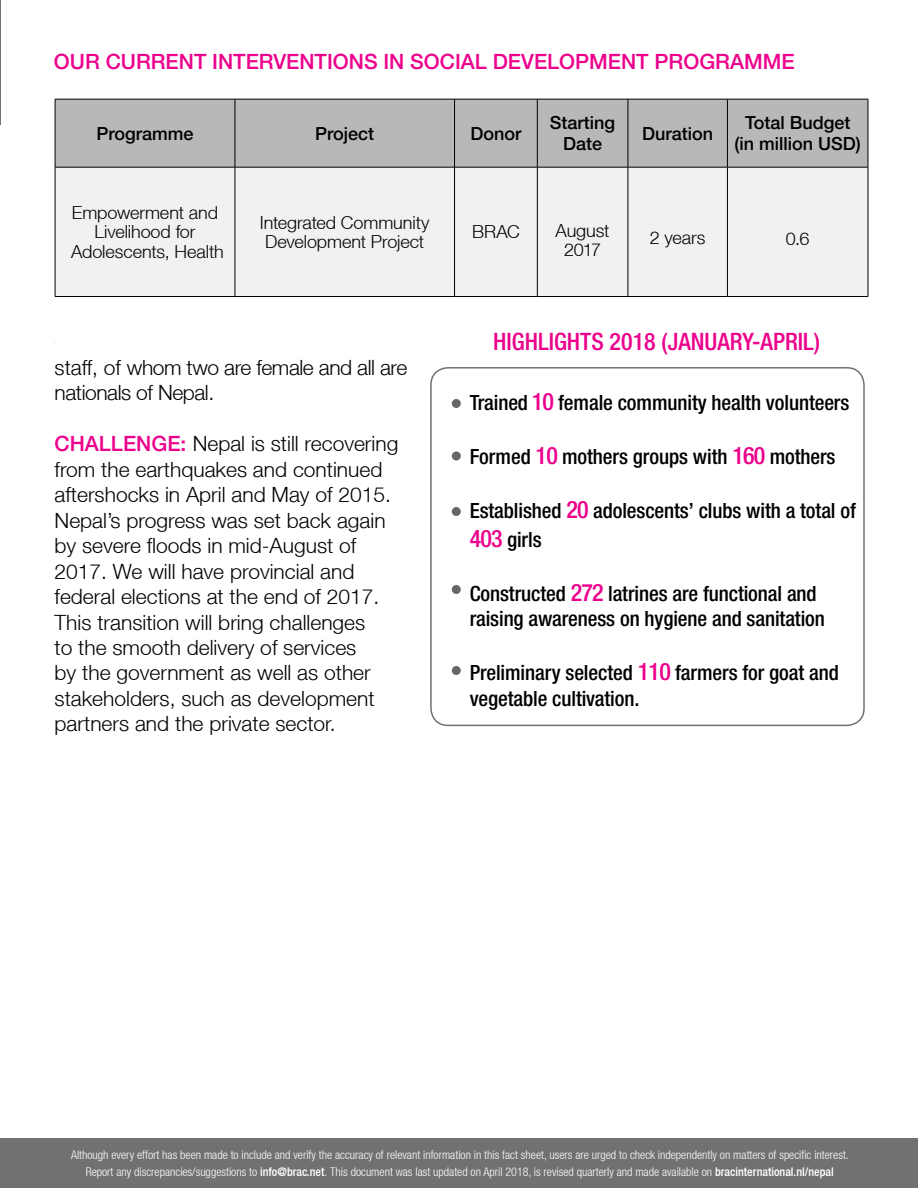
<style>
.page{position:relative;width:918px;height:1188px;background:#fff}
.page>*{position:absolute;margin:0;border:0;box-sizing:border-box;transform-origin:0 0}
.t1{font:500 condensed 24px "Helvetica Neue LT Std";color:#ec008c}
.t2{font:300 21px/25.5px "Helvetica Neue LT";color:#000}
.t3{font:500 condensed 21px/25.2px "Helvetica Neue LT Std";letter-spacing:-.005em;color:#000}
.t4{font:500 21px "Helvetica Neue LT";color:#ec008c}
.t5{font:300 21px/25.2px "Helvetica Neue LT";letter-spacing:-.02em;color:#000}
.t6{font:300 18px/19.5px "Helvetica Neue LT";letter-spacing:-.005em;color:#000;text-align:center}
.t7{font:500 18px/21.6px "Helvetica Neue LT";color:#000;text-align:center}
.t8{font:300 condensed 12px/16.5px "Helvetica Neue LT";color:#fff;text-align:center}
.s1{font-weight:500;color:#ec008c}
.s2{font-size:24px;color:#ec008c}
.s3{font-weight:500}
</style>
<div class="page">
<hr style="left:0;top:1px;width:1px;height:124px;background:#717073">
<div style="left:1px;top:1138px;width:917px;height:50px;background:#717073"></div>
<div style="left:56px;top:100px;width:812px;height:67px;background:#b8b7b9"></div>
<div style="left:56px;top:168px;width:812px;height:128px;background:#f1f1f1"></div>
<hr style="left:235px;top:99px;width:1px;height:68px;background:#000">
<hr style="left:454px;top:99px;width:1px;height:68px;background:#000">
<hr style="left:537px;top:99px;width:1px;height:68px;background:#000">
<hr style="left:628px;top:99px;width:1px;height:68px;background:#000">
<hr style="left:727px;top:99px;width:1px;height:68px;background:#000">
<hr style="left:55px;top:167px;width:180px;height:1px;background:#000">
<hr style="left:235px;top:167px;width:220px;height:1px;background:#000">
<hr style="left:235px;top:167px;width:1px;height:129px;background:#000">
<hr style="left:455px;top:167px;width:82px;height:1px;background:#000">
<hr style="left:454px;top:167px;width:1px;height:129px;background:#000">
<hr style="left:537px;top:167px;width:91px;height:1px;background:#000">
<hr style="left:537px;top:167px;width:1px;height:129px;background:#000">
<hr style="left:628px;top:167px;width:99px;height:1px;background:#000">
<hr style="left:628px;top:167px;width:1px;height:129px;background:#000">
<hr style="left:727px;top:167px;width:141px;height:1px;background:#000">
<hr style="left:727px;top:167px;width:1px;height:129px;background:#000">
<hr style="left:55px;top:99px;width:180px;height:1px;background:#000">
<hr style="left:55px;top:99px;width:1px;height:68px;background:#000">
<hr style="left:235px;top:99px;width:220px;height:1px;background:#000">
<hr style="left:455px;top:99px;width:82px;height:1px;background:#000">
<hr style="left:537px;top:99px;width:91px;height:1px;background:#000">
<hr style="left:628px;top:99px;width:99px;height:1px;background:#000">
<hr style="left:727px;top:99px;width:141px;height:1px;background:#000">
<hr style="left:868px;top:99px;width:1px;height:68px;background:#000">
<hr style="left:55px;top:167px;width:1px;height:129px;background:#000">
<hr style="left:868px;top:167px;width:1px;height:129px;background:#000">
<hr style="left:55px;top:296px;width:180px;height:1px;background:#000">
<hr style="left:235px;top:296px;width:220px;height:1px;background:#000">
<hr style="left:455px;top:296px;width:82px;height:1px;background:#000">
<hr style="left:537px;top:296px;width:91px;height:1px;background:#000">
<hr style="left:628px;top:296px;width:99px;height:1px;background:#000">
<hr style="left:727px;top:296px;width:141px;height:1px;background:#000">
<div style="left:430px;top:367px;width:435px;height:359px;border:2px solid #717073;border-radius:17px"></div>
<div style="left:452px;top:399px;width:9px;height:9px;background:#656669;border-radius:50%"></div>
<div style="left:452px;top:451px;width:9px;height:9px;background:#656669;border-radius:50%"></div>
<div style="left:452px;top:507px;width:9px;height:9px;background:#656669;border-radius:50%"></div>
<div style="left:452px;top:585px;width:9px;height:9px;background:#656669;border-radius:50%"></div>
<div style="left:452px;top:666px;width:9px;height:9px;background:#656669;border-radius:50%"></div>
<p class="t4" style="left:54px;top:49px;width:742px">OUR CURRENT INTERVENTIONS IN SOCIAL DEVELOPMENT PROGRAMME</p>
<p class="t7" style="left:96px;top:122px;width:99px">Programme</p>
<p class="t7" style="left:315px;top:122px;width:61px">Project</p>
<p class="t7" style="left:470px;top:122px;width:53px">Donor</p>
<p class="t7" style="left:550px;top:111px;width:67px">Starting<br>Date</p>
<p class="t7" style="left:642px;top:122px;width:73px">Duration</p>
<p class="t7" style="left:735px;top:111px;width:128px">Total Budget (in million USD)</p>
<p class="t6" style="left:71px;top:202px;width:154px">Empowerment and<br>Livelihood for<br>Adolescents, Health</p>
<p class="t6" style="left:260px;top:212px;width:171px;text-align:left">Integrated Community<br>Development Project</p>
<p class="t6" style="left:472px;top:221px;width:49px">BRAC</p>
<p class="t6" style="left:556px;top:220px;width:55px">August<br>2017</p>
<p class="t6" style="left:650px;top:228px;width:57px">2 years</p>
<p class="t6" style="left:786px;top:229px;width:25px">0.6</p>
<p class="t5" style="left:55px;top:354px;width:354px">staff, of whom two are female and all are nationals of Nepal.</p>
<p class="t2" style="left:55px;top:430px;width:345px"><span class="s1">CHALLENGE:</span> Nepal is still recovering from the earthquakes and continued aftershocks in April and May of 2015.<br>Nepal’s progress was set back again by severe floods in mid-August of 2017. We will have provincial and federal elections at the end of 2017.<br>This transition will bring challenges<br>to the smooth delivery of services<br>by the government as well as other stakeholders, such as development partners and the private sector.</p>
<p class="t1" style="left:493px;top:327px;width:328px">HIGHLIGHTS 2018 (JANUARY-APRIL)</p>
<p class="t3" style="left:470px;top:390px;width:381px">Trained <span class="s2">10</span> female community health volunteers</p>
<p class="t3" style="left:470px;top:444px;width:367px">Formed <span class="s2">10</span> mothers groups with <span class="s2">160</span> mothers</p>
<p class="t3" style="left:470px;top:496px;width:388px;line-height:28.8px">Established <span class="s2">20</span> adolescents’ clubs with a total of<br><span class="s2">403</span> girls</p>
<p class="t3" style="left:470px;top:581px;width:357px">Constructed <span class="s2">272</span> latrines are functional and raising awareness on hygiene and sanitation</p>
<p class="t3" style="left:470px;top:660px;width:371px">Preliminary selected <span class="s2">110</span> farmers for goat and vegetable cultivation.</p>
<p class="t8" style="left:71px;top:1147px;width:779px">Although every effort has been made to include and verify the accuracy of relevant information in this fact sheet, users are urged to check independently on matters of specific interest.<br>Report any discrepancies/suggestions to <span class="s3">info@brac.net</span>. This document was last updated on April 2018, is revised quarterly and made available on <span class="s3">bracinternational.nl/nepal</span></p>
</div>
